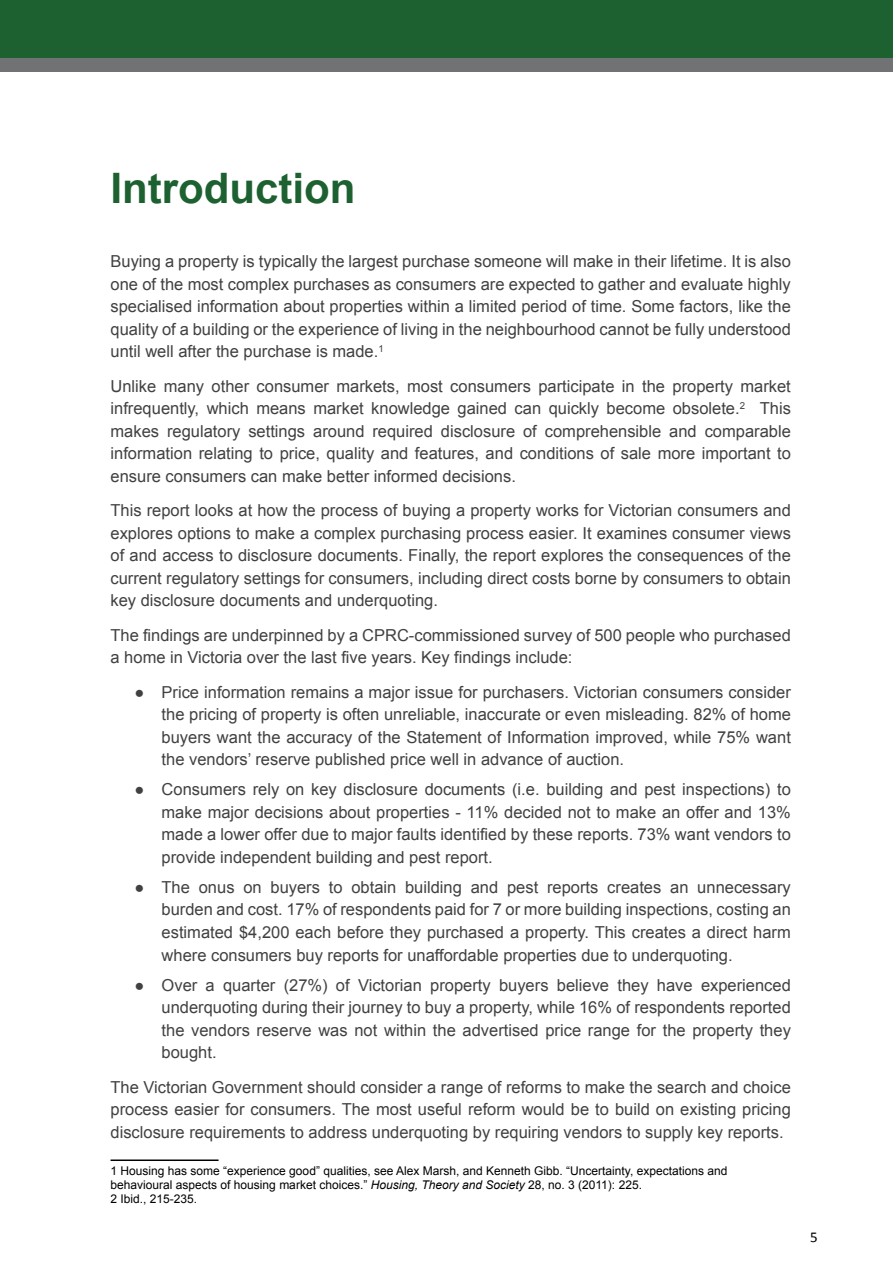
<style>
.page{position:relative;width:893px;height:1263px;background:#fff}
.page>*{position:absolute;margin:0;border:0;box-sizing:border-box;transform-origin:0 0}
.t1{font:700 42px "Arial";color:#1d6131}
.t2{font:16.5px/22.5px "Arial";color:#414042;text-align:justify}
.t3{font:15px "Calibri";color:#000}
.t4{font:12px/14.4px "Arial";color:#000}
.s1{font-style:italic}
</style>
<div class="page">
<div style="left:0;top:0;width:893px;height:61px;background:#1d6131"></div>
<div style="left:0;top:59px;width:893px;height:13px;background:#707274"></div>
<hr style="left:111px;top:1159px;width:108px;height:2px;background:#000">
<h1 class="t1" style="left:111px;top:160px;width:246px">Introduction</h1>
<p class="t2" style="left:111px;top:250px;width:682px">Buying a property is typically the largest purchase someone will make in their lifetime. It is also one of the most complex purchases as consumers are expected to gather and evaluate highly specialised information about properties within a limited period of time. Some factors, like the quality of a building or the experience of living in the neighbourhood cannot be fully understood until well after the purchase is made.<sup>1</sup></p>
<p class="t2" style="left:111px;top:375px;width:682px">Unlike many other consumer markets, most consumers participate in the property market infrequently, which means market knowledge gained can quickly become obsolete.<sup>2</sup> This makes regulatory settings around required disclosure of comprehensible and comparable information relating to price, quality and features, and conditions of sale more important to ensure consumers can make better informed decisions.</p>
<p class="t2" style="left:111px;top:499px;width:682px">This report looks at how the process of buying a property works for Victorian consumers and explores options to make a complex purchasing process easier. It examines consumer views of and access to disclosure documents. Finally, the report explores the consequences of the current regulatory settings for consumers, including direct costs borne by consumers to obtain key disclosure documents and underquoting.</p>
<p class="t2" style="left:111px;top:624px;width:682px">The findings are underpinned by a CPRC-commissioned survey of 500 people who purchased a home in Victoria over the last five years. Key findings include:</p>
<p class="t2" style="left:162px;top:681px;width:631px;text-indent:-27px">● Price information remains a major issue for purchasers. Victorian consumers consider the pricing of property is often unreliable, inaccurate or even misleading. 82% of home buyers want the accuracy of the Statement of Information improved, while 75% want the vendors’ reserve published price well in advance of auction.</p>
<p class="t2" style="left:162px;top:778px;width:631px;text-indent:-27px">● Consumers rely on key disclosure documents (i.e. building and pest inspections) to make major decisions about properties - 11% decided not to make an offer and 13% made a lower offer due to major faults identified by these reports. 73% want vendors to provide independent building and pest report.</p>
<p class="t2" style="left:162px;top:876px;width:631px;text-indent:-27px">● The onus on buyers to obtain building and pest reports creates an unnecessary burden and cost. 17% of respondents paid for 7 or more building inspections, costing an estimated $4,200 each before they purchased a property. This creates a direct harm where consumers buy reports for unaffordable properties due to underquoting.</p>
<p class="t2" style="left:162px;top:974px;width:631px;text-indent:-27px">● Over a quarter (27%) of Victorian property buyers believe they have experienced underquoting during their journey to buy a property, while 16% of respondents reported the vendors reserve was not within the advertised price range for the property they bought.</p>
<p class="t2" style="left:111px;top:1076px;width:682px">The Victorian Government should consider a range of reforms to make the search and choice process easier for consumers. The most useful reform would be to build on existing pricing disclosure requirements to address underquoting by requiring vendors to supply key reports.</p>
<p class="t4" style="left:111px;top:1163px;width:618px">1 Housing has some “experience good” qualities, see Alex Marsh, and Kenneth Gibb. “Uncertainty, expectations and behavioural aspects of housing market choices.” <span class="s1">Housing, Theory and Society</span> 28, no. 3 (2011): 225.<br>2 Ibid., 215-235.</p>
<p class="t3" style="left:810px;top:1228px;width:9px">5</p>
</div>
